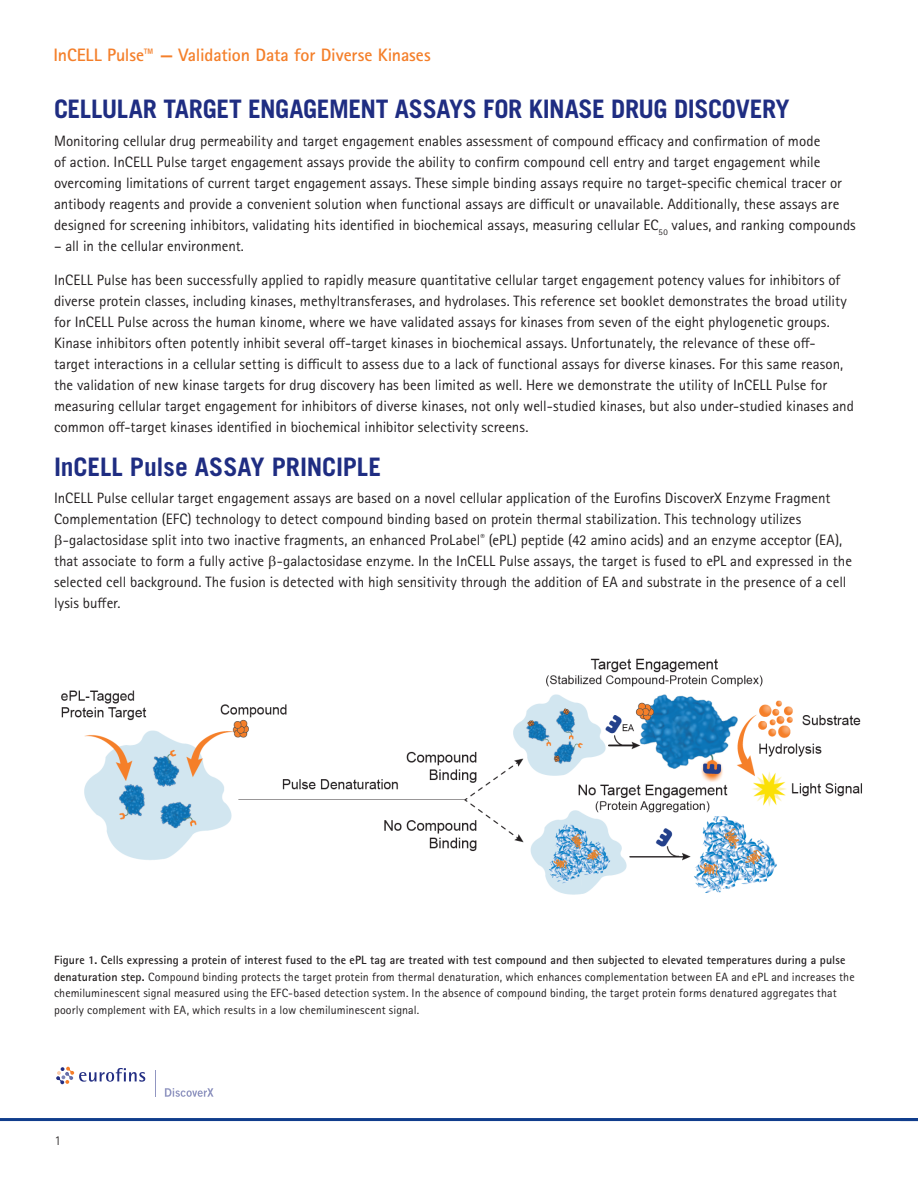
<style>
.page{position:relative;width:918px;height:1188px;background:#fff}
.page>*{position:absolute;margin:0;border:0;box-sizing:border-box;transform-origin:0 0}
.Title_EF_UM_NB{font:700 25.5px "Trade Gothic LT Std";letter-spacing:-.015em;color:#1f2d82}
.t1{font:700 18px "Rotis Sans Serif Std";letter-spacing:-.005em;color:#f47f2a}
.BodyText_EF_UM{font:15px/21px "Rotis Sans Serif Std";color:#231f20}
.t2{font:300 13.5px "Rotis Sans Serif Std";color:#231f20}
.FigCaption_EF_CS_NB{font:12px/16.5px "Rotis Sans Serif Std";letter-spacing:.01em;color:#231f20}
.s1{font-weight:700}
</style>
<div class="page">
<hr style="left:0;top:1118px;width:918px;height:3px;background:#103d8c">
<svg style="left:56px;top:1067px;width:89px;height:17px"></svg>
<svg style="left:165px;top:1088px;width:49px;height:9px"></svg>
<svg style="left:155px;top:1070px;width:1px;height:27px"></svg>
<img style="left:61px;top:658px;width:801px;height:237px">
<p class="t1" style="left:53px;top:44px;width:379px">InCELL Pulse™ — Validation Data for Diverse Kinases</p>
<p class="Title_EF_UM_NB" style="left:54px;top:93px;width:737px">CELLULAR TARGET ENGAGEMENT ASSAYS FOR KINASE DRUG DISCOVERY</p>
<p class="BodyText_EF_UM" style="left:54px;top:130px;width:803px">Monitoring cellular drug permeability and target engagement enables assessment of compound efficacy and confirmation of mode<br>of action. InCELL Pulse target engagement assays provide the ability to confirm compound cell entry and target engagement while overcoming limitations of current target engagement assays. These simple binding assays require no target-specific chemical tracer or antibody reagents and provide a convenient solution when functional assays are difficult or unavailable. Additionally, these assays are designed for screening inhibitors, validating hits identified in biochemical assays, measuring cellular EC<sub>50</sub> values, and ranking compounds</p>
<p class="BodyText_EF_UM" style="left:54px;top:235px;width:192px">– all in the cellular environment.</p>
<p class="BodyText_EF_UM" style="left:54px;top:270px;width:802px">InCELL Pulse has been successfully applied to rapidly measure quantitative cellular target engagement potency values for inhibitors of diverse protein classes, including kinases, methyltransferases, and hydrolases. This reference set booklet demonstrates the broad utility for InCELL Pulse across the human kinome, where we have validated assays for kinases from seven of the eight phylogenetic groups.<br>Kinase inhibitors often potently inhibit several off-target kinases in biochemical assays. Unfortunately, the relevance of these off&shy;target interactions in a cellular setting is difficult to assess due to a lack of functional assays for diverse kinases. For this same reason, the validation of new kinase targets for drug discovery has been limited as well. Here we demonstrate the utility of InCELL Pulse for measuring cellular target engagement for inhibitors of diverse kinases, not only well-studied kinases, but also under-studied kinases and common off-target kinases identified in biochemical inhibitor selectivity screens.</p>
<p class="Title_EF_UM_NB" style="left:54px;top:451px;width:329px">InCELL Pulse ASSAY PRINCIPLE</p>
<p class="BodyText_EF_UM" style="left:54px;top:488px;width:778px">InCELL Pulse cellular target engagement assays are based on a novel cellular application of the Eurofins DiscoverX Enzyme Fragment</p>
<p class="BodyText_EF_UM" style="left:54px;top:509px;width:749px">Complementation (EFC) technology to detect compound binding based on protein thermal stabilization. This technology utilizes</p>
<p class="BodyText_EF_UM" style="left:63px;top:530px;width:781px">-galactosidase split into two inactive fragments, an enhanced ProLabel<sup>®</sup> (ePL) peptide (42 amino acids) and an enzyme acceptor (EA),</p>
<p class="BodyText_EF_UM" style="left:54px;top:551px;width:800px">that associate to form a fully active -galactosidase enzyme. In the InCELL Pulse assays, the target is fused to ePL and expressed in the</p>
<p class="BodyText_EF_UM" style="left:54px;top:572px;width:794px">selected cell background. The fusion is detected with high sensitivity through the addition of EA and substrate in the presence of a cell</p>
<p class="BodyText_EF_UM" style="left:54px;top:593px;width:68px">lysis buffer.</p>
<p class="FigCaption_EF_CS_NB" style="left:54px;top:952px;width:802px"><span class="s1">Figure 1. Cells expressing a protein of interest fused to the ePL tag are treated with test compound and then subjected to elevated temperatures during a pulse denaturation step.</span> Compound binding protects the target protein from thermal denaturation, which enhances complementation between EA and ePL and increases the chemiluminescent signal measured using the EFC-based detection system. In the absence of compound binding, the target protein forms denatured aggregates that poorly complement with EA, which results in a low chemiluminescent signal.</p>
<p class="t2" style="left:55px;top:1133px;width:8px">1</p>
</div>
